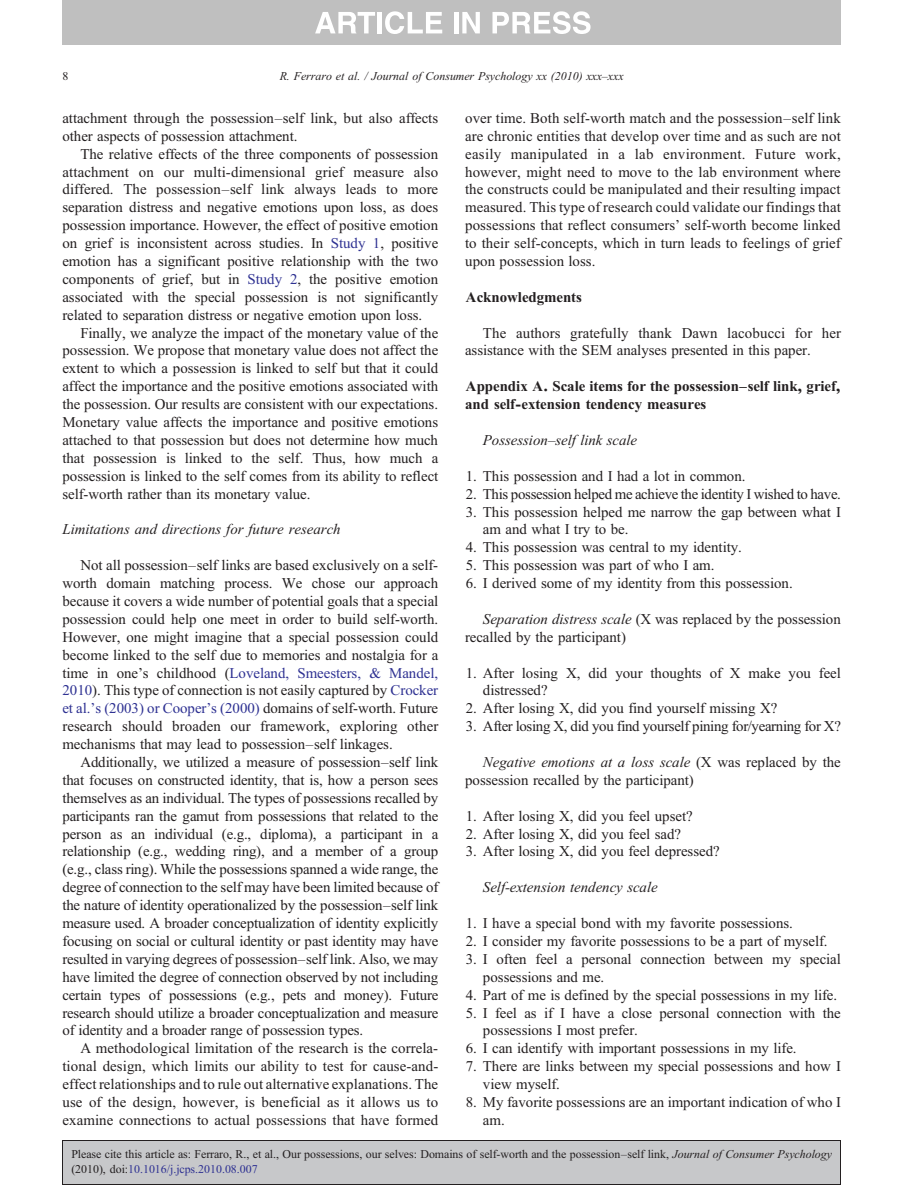
<style>
.page{position:relative;width:918px;height:1188px;background:#fff}
.page>*{position:absolute;margin:0;border:0;box-sizing:border-box;transform-origin:0 0}
.t1{font:14.85px/17.9px "Adv TT6120 e 2 aa";color:#231f20}
.t2{font:14.85px "Adv TT50 a 2 f 13 e.I";color:#231f20}
.t3{font:14.85px "Adv TT6120 e 2 aa";letter-spacing:-.02em;color:#231f20}
.t4{font:14.85px/17.9px "Adv T Tb 8864 ccf.B";color:#231f20}
.t5{font:12px/14.9px "Adv TT6120 e 2 aa";color:#231f20}
.t6{font:12px "Adv TT50 a 2 f 13 e.I";color:#231f20}
.s1{font-style:inherit}
.s2{color:#2e3192}
.s3{font-family:"Adv TT50 a 2 f 13 e.I"}
.s4{font-family:"Adv TT6120 e 2 aa"}
</style>
<div class="page">
<div style="left:62px;top:0;width:779px;height:45px;background:#bfbfbf"></div>
<svg style="left:315px;top:12px;width:60px;height:21px"></svg>
<div style="left:377px;top:12px;width:5px;height:21px;background:#fff"></div>
<svg style="left:385px;top:11px;width:57px;height:23px"></svg>
<hr style="left:454px;top:12px;width:4px;height:21px;background:#fff">
<svg style="left:462px;top:12px;width:18px;height:21px"></svg>
<svg style="left:492px;top:11px;width:99px;height:23px"></svg>
<div style="left:62px;top:1140px;width:779px;height:44px;background:#c7c8ca"></div>
<hr style="left:62px;top:1140px;width:779px;height:1px;background:#231f20">
<hr style="left:62px;top:1184px;width:779px;height:1px;background:#231f20">
<hr style="left:62px;top:1140px;width:1px;height:44px;background:#231f20">
<hr style="left:840px;top:1140px;width:1px;height:44px;background:#231f20">
<p class="t5" style="left:62px;top:70px;width:7px">8</p>
<p class="t6" style="left:280px;top:72px;width:345px">R. Ferraro et al. / Journal of Consumer Psychology xx (2010) xxx<span class="s1">–</span>xxx</p>
<p class="t1" style="left:62px;top:110px;width:377px">attachment through the possession<span class="s1">–</span>self link, but also affects other aspects of possession attachment.</p>
<p class="t1" style="left:62px;top:146px;width:377px;text-align:justify;text-indent:18px">The relative effects of the three components of possession attachment on our multi-dimensional grief measure also differed. The possession<span class="s1">–</span>self link always leads to more separation distress and negative emotions upon loss, as does possession importance. However, the effect of positive emotion on grief is inconsistent across studies. In <span class="s2">Study 1</span>, positive emotion has a significant positive relationship with the two components of grief, but in <span class="s2">Study 2</span>, the positive emotion associated with the special possession is not significantly related to separation distress or negative emotion upon loss.</p>
<p class="t1" style="left:62px;top:325px;width:377px;text-align:justify;text-indent:18px">Finally, we analyze the impact of the monetary value of the possession. We propose that monetary value does not affect the extent to which a possession is linked to self but that it could affect the importance and the positive emotions associated with the possession. Our results are consistent with our expectations.<br>Monetary value affects the importance and positive emotions attached to that possession but does not determine how much that possession is linked to the self. Thus, how much a possession is linked to the self comes from its ability to reflect self-worth rather than its monetary value.</p>
<p class="t2" style="left:62px;top:524px;width:280px">Limitations and directions for future research</p>
<p class="t1" style="left:62px;top:558px;width:377px;text-align:justify;text-indent:18px">Not all possession<span class="s1">–</span>self links are based exclusively on a self&shy;worth domain matching process. We chose our approach because it covers a wide number of potential goals that a special possession could help one meet in order to build self-worth.<br>However, one might imagine that a special possession could become linked to the self due to memories and nostalgia for a time in one's childhood (<span class="s2">Loveland, Smeesters, &amp; Mandel, 2010</span>). This type of connection is not easily captured by <span class="s2">Crocker et al.'s (2003) or Cooper's (2000)</span> domains of self-worth. Future research should broaden our framework, exploring other mechanisms that may lead to possession<span class="s1">–</span>self linkages.</p>
<p class="t1" style="left:62px;top:755px;width:377px;text-align:justify;text-indent:18px">Additionally, we utilized a measure of possession<span class="s1">–</span>self link that focuses on constructed identity, that is, how a person sees themselves as an individual. The types of possessions recalled by participants ran the gamut from possessions that related to the person as an individual (e.g., diploma), a participant in a relationship (e.g., wedding ring), and a member of a group (e.g., class ring). While the possessions spanned a wide range, the degree of connection to the self may have been limited because of the nature of identity operationalized by the possession<span class="s1">–</span>self link measure used. A broader conceptualization of identity explicitly focusing on social or cultural identity or past identity may have resulted in varying degrees of possession<span class="s1">–</span>self link. Also, we may have limited the degree of connection observed by not including certain types of possessions (e.g., pets and money). Future research should utilize a broader conceptualization and measure of identity and a broader range of possession types.</p>
<p class="t1" style="left:62px;top:1041px;width:377px;text-align:justify;text-indent:18px">A methodological limitation of the research is the correla&shy;tional design, which limits our ability to test for cause-and&shy;effect relationships and to rule out alternative explanations. The use of the design, however, is beneficial as it allows us to examine connections to actual possessions that have formed</p>
<p class="t1" style="left:465px;top:110px;width:377px;text-align:justify">over time. Both self-worth match and the possession<span class="s1">–</span>self link are chronic entities that develop over time and as such are not easily manipulated in a lab environment. Future work, however, might need to move to the lab environment where the constructs could be manipulated and their resulting impact measured. This type of research could validate our findings that possessions that reflect consumers' self-worth become linked to their self-concepts, which in turn leads to feelings of grief upon possession loss.</p>
<p class="t4" style="left:465px;top:290px;width:118px">Acknowledgments</p>
<p class="t1" style="left:465px;top:325px;width:377px;text-indent:18px">The authors gratefully thank Dawn lacobucci for her assistance with the SEM analyses presented in this paper.</p>
<p class="t4" style="left:465px;top:379px;width:377px">Appendix A. Scale items for the possession<span class="s1">–</span>self link, grief, and self-extension tendency measures</p>
<p class="t2" style="left:483px;top:435px;width:156px">Possession<span class="s1">–</span>self link scale</p>
<p class="t1" style="left:466px;top:468px;width:281px">1. This possession and I had a lot in common.</p>
<p class="t3" style="left:466px;top:488px;width:377px">2. This possession helped me achieve the identity I wished to have.</p>
<p class="t1" style="left:483px;top:504px;width:359px;text-indent:-17px">3. This possession helped me narrow the gap between what I am and what I try to be.</p>
<p class="t1" style="left:466px;top:540px;width:278px">4. This possession was central to my identity.</p>
<p class="t1" style="left:466px;top:558px;width:250px">5. This possession was part of who I am.</p>
<p class="t1" style="left:466px;top:576px;width:329px">6. I derived some of my identity from this possession.</p>
<p class="t1" style="left:465px;top:611px;width:377px;text-indent:18px"><span class="s3">Separation distress scale</span> (X was replaced by the possession recalled by the participant)</p>
<p class="t1" style="left:483px;top:665px;width:359px;text-indent:-17px">1. After losing X, did your thoughts of X make you feel distressed?</p>
<p class="t1" style="left:466px;top:701px;width:313px">2. After losing X, did you find yourself missing X?</p>
<p class="t3" style="left:466px;top:721px;width:377px">3. After losing X, did you find yourself pining for/yearning for X?</p>
<p class="t2" style="left:483px;top:757px;width:359px">Negative emotions at a loss scale <span class="s4">(X was replaced by the</span></p>
<p class="t1" style="left:465px;top:772px;width:230px">possession recalled by the participant)</p>
<p class="t1" style="left:466px;top:808px;width:228px">1. After losing X, did you feel upset?</p>
<p class="t1" style="left:466px;top:826px;width:217px">2. After losing X, did you feel sad?</p>
<p class="t1" style="left:466px;top:844px;width:255px">3. After losing X, did you feel depressed?</p>
<p class="t2" style="left:483px;top:882px;width:176px">Self-extension tendency scale</p>
<p class="t1" style="left:466px;top:916px;width:329px">1. I have a special bond with my favorite possessions.</p>
<p class="t1" style="left:466px;top:934px;width:363px">2. I consider my favorite possessions to be a part of myself.</p>
<p class="t1" style="left:483px;top:951px;width:359px;text-indent:-17px">3. I often feel a personal connection between my special possessions and me.</p>
<p class="t1" style="left:466px;top:987px;width:373px">4. Part of me is defined by the special possessions in my life.</p>
<p class="t1" style="left:483px;top:1005px;width:359px;text-indent:-17px">5. I feel as if I have a close personal connection with the possessions I most prefer.</p>
<p class="t1" style="left:466px;top:1041px;width:332px">6. I can identify with important possessions in my life.</p>
<p class="t1" style="left:483px;top:1059px;width:359px;text-indent:-17px">7. There are links between my special possessions and how I view myself.</p>
<p class="t1" style="left:483px;top:1095px;width:359px;text-indent:-17px">8. My favorite possessions are an important indication of who I am.</p>
<p class="t5" style="left:71px;top:1148px;width:762px">Please cite this article as: Ferraro, R., et al., Our possessions, our selves: Domains of self-worth and the possession<span class="s1">–</span>self link, <span class="s3">Journal of Consumer Psychology </span>(2010), doi:<span class="s2">10.1016/j.jcps.2010.08.007</span></p>
</div>
